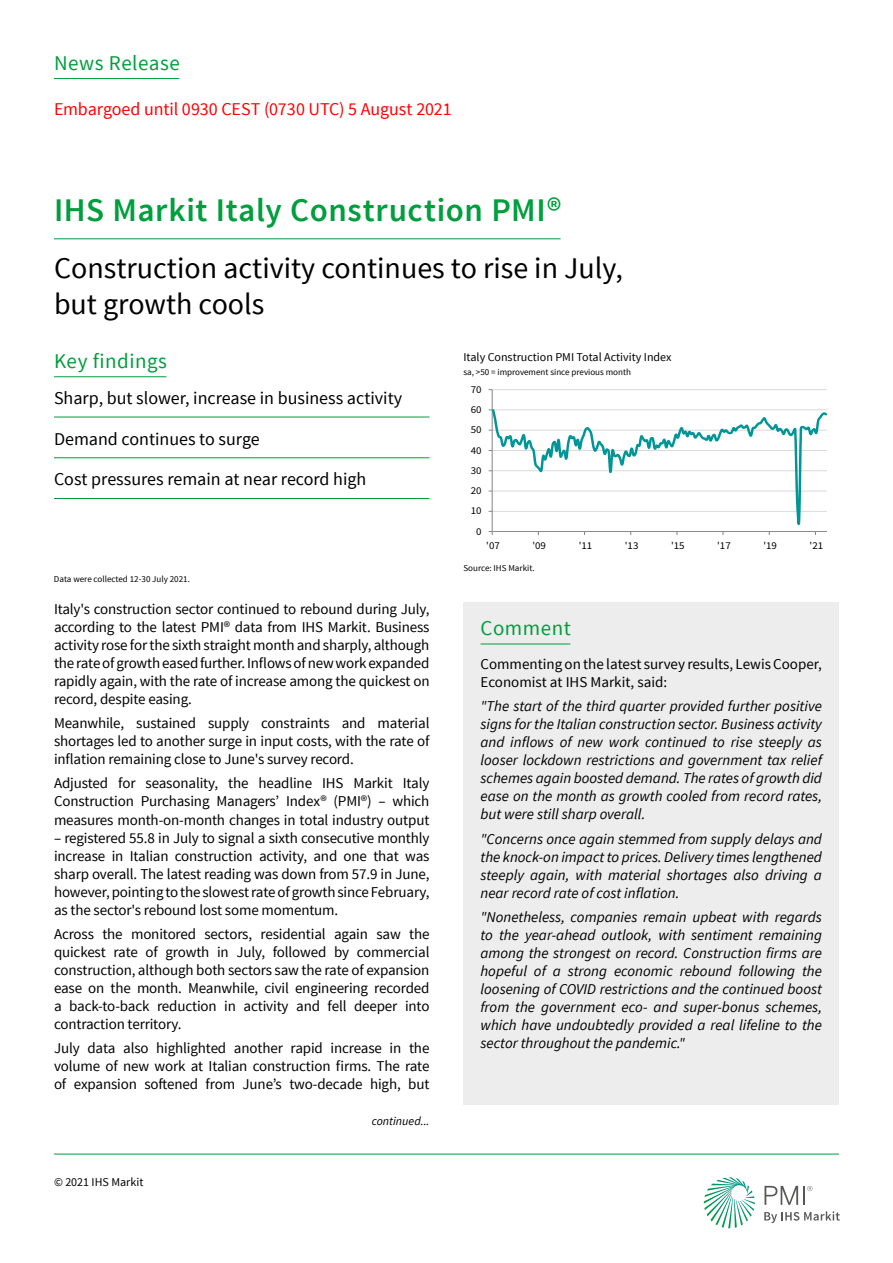
<style>
.page{position:relative;width:893px;height:1263px;background:#fff}
.page>*{position:absolute;margin:0;border:0;box-sizing:border-box;transform-origin:0 0}
.t1{font:600 33px "Source Sans Pro";letter-spacing:.015em;color:#009e3d}
.t2{font:30px/36px "Source Sans Pro";color:#000}
.t3{font:21px "Source Sans Pro";letter-spacing:.025em;color:#009e3d}
.t4{font:18px "Source Sans Pro";color:#000}
.t5{font:18px "Source Sans Pro";letter-spacing:-.005em;color:#f00}
.t6{font:15px/18px "Source Sans Pro";letter-spacing:-.01em;color:#000;text-align:justify}
.t7{font:italic 15px/18px "Source Sans Pro";color:#000;text-align:justify}
.t8{font:12px "Source Sans Pro";color:#000}
.t9{font:italic 12px "Source Sans Pro";color:#000}
.t10{font:10.5px "Source Sans Pro";letter-spacing:-.005em;color:#000;scale:1.04 1}
.t11{font:9px "Source Sans Pro";color:#000}
</style>
<div class="page">
<svg style="left:704px;top:1177px;width:51px;height:51px"></svg>
<svg style="left:764px;top:1211px;width:76px;height:12px"></svg>
<svg style="left:764px;top:1186px;width:48px;height:19px"></svg>
<hr style="left:54px;top:1154px;width:785px;height:1px;background:#009e3d">
<hr style="left:492px;top:389px;width:335px;height:1px;background:#d9d9d9">
<hr style="left:492px;top:390px;width:1px;height:141px;background:#868686">
<svg style="left:489px;top:407px;width:339px;height:128px"></svg>
<hr style="left:54px;top:376px;width:112px;height:1px;background:#009e3d">
<hr style="left:54px;top:78px;width:125px;height:1px;background:#009e3d">
<hr style="left:54px;top:238px;width:507px;height:1px;background:#009e3d">
<hr style="left:54px;top:417px;width:375px;height:1px;background:#009e3d">
<hr style="left:54px;top:457px;width:375px;height:1px;background:#009e3d">
<hr style="left:54px;top:498px;width:375px;height:1px;background:#009e3d">
<div style="left:463px;top:602px;width:376px;height:56px;background:#ededed"></div>
<hr style="left:480px;top:644px;width:90px;height:1px;background:#009e3d">
<div style="left:463px;top:658px;width:376px;height:446px;background:#ededed"></div>
<h3 class="t3" style="left:54px;top:50px;width:127px">News Release</h3>
<p class="t5" style="left:54px;top:98px;width:399px">Embargoed until 0930 CEST (0730 UTC) 5 August 2021</p>
<h1 class="t1" style="left:54px;top:190px;width:509px">IHS Markit Italy Construction PMI®</h1>
<h2 class="t2" style="left:54px;top:250px;width:570px">Construction activity continues to rise in July, but growth cools</h2>
<h3 class="t3" style="left:54px;top:348px;width:114px">Key findings</h3>
<p class="t8" style="left:463px;top:350px;width:209px">Italy Construction PMI Total Activity Index</p>
<p class="t11" style="left:463px;top:366px;width:169px">sa, &gt;50 = improvement since previous month</p>
<p class="t4" style="left:54px;top:387px;width:350px">Sharp, but slower, increase in business activity</p>
<p class="t4" style="left:54px;top:428px;width:207px">Demand continues to surge</p>
<p class="t4" style="left:54px;top:468px;width:314px">Cost pressures remain at near record high</p>
<p class="t11" style="left:54px;top:573px;width:138px">Data were collected 12-30 July 2021.</p>
<p class="t6" style="left:54px;top:600px;width:377px">Italy's construction sector continued to rebound during July, according to the latest PMI® data from IHS Markit. Business activity rose for the sixth straight month and sharply, although the rate of growth eased further. Inflows of new work expanded rapidly again, with the rate of increase among the quickest on record, despite easing.</p>
<p class="t6" style="left:54px;top:714px;width:377px">Meanwhile, sustained supply constraints and material shortages led to another surge in input costs, with the rate of inflation remaining close to June's survey record.</p>
<p class="t6" style="left:54px;top:775px;width:377px">Adjusted for seasonality, the headline IHS Markit Italy Construction Purchasing Managers’ Index® (PMI®) – which measures month-on-month changes in total industry output</p>
<p class="t6" style="left:54px;top:829px;width:377px">– registered 55.8 in July to signal a sixth consecutive monthly increase in Italian construction activity, and one that was sharp overall. The latest reading was down from 57.9 in June, however, pointing to the slowest rate of growth since February, as the sector's rebound lost some momentum.</p>
<p class="t6" style="left:54px;top:925px;width:377px">Across the monitored sectors, residential again saw the quickest rate of growth in July, followed by commercial construction, although both sectors saw the rate of expansion ease on the month. Meanwhile, civil engineering recorded a back-to-back reduction in activity and fell deeper into contraction territory.</p>
<p class="t6" style="left:54px;top:1039px;width:377px">July data also highlighted another rapid increase in the volume of new work at Italian construction firms. The rate of expansion softened from June’s two-decade high, but</p>
<p class="t8" style="left:54px;top:1175px;width:91px">© 2021 IHS Markit</p>
<p class="t9" style="left:372px;top:1113px;width:59px">continued...</p>
<p class="t10" style="left:471px;top:383px;width:12px">70</p>
<p class="t10" style="left:471px;top:403px;width:12px">60</p>
<p class="t10" style="left:471px;top:423px;width:12px">50</p>
<p class="t10" style="left:471px;top:443px;width:12px">40</p>
<p class="t10" style="left:471px;top:464px;width:12px">30</p>
<p class="t10" style="left:471px;top:484px;width:12px">20</p>
<p class="t10" style="left:471px;top:504px;width:12px">10</p>
<p class="t10" style="left:476px;top:525px;width:7px">0</p>
<p class="t10" style="left:486px;top:539px;width:15px">'07</p>
<p class="t10" style="left:532px;top:539px;width:15px">'09</p>
<p class="t10" style="left:579px;top:539px;width:15px">'11</p>
<p class="t10" style="left:625px;top:539px;width:15px">'13</p>
<p class="t10" style="left:671px;top:539px;width:15px">'15</p>
<p class="t10" style="left:717px;top:539px;width:15px">'17</p>
<p class="t10" style="left:763px;top:539px;width:15px">'19</p>
<p class="t10" style="left:810px;top:539px;width:15px">'21</p>
<p class="t11" style="left:463px;top:562px;width:73px">Source: IHS Markit.</p>
<h3 class="t3" style="left:480px;top:615px;width:92px">Comment</h3>
<p class="t6" style="left:480px;top:655px;width:343px">Commenting on the latest survey results, Lewis Cooper,<br>Economist at IHS Markit, said:</p>
<p class="t7" style="left:480px;top:697px;width:343px">"The start of the third quarter provided further positive signs for the Italian construction sector. Business activity and inflows of new work continued to rise steeply as looser lockdown restrictions and government tax relief schemes again boosted demand. The rates of growth did ease on the month as growth cooled from record rates, but were still sharp overall.</p>
<p class="t7" style="left:480px;top:830px;width:343px">"Concerns once again stemmed from supply delays and the knock-on impact to prices. Delivery times lengthened steeply again, with material shortages also driving a near record rate of cost inflation.</p>
<p class="t7" style="left:480px;top:908px;width:343px">"Nonetheless, companies remain upbeat with regards to the year-ahead outlook, with sentiment remaining among the strongest on record. Construction firms are hopeful of a strong economic rebound following the loosening of COVID restrictions and the continued boost from the government eco- and super-bonus schemes, which have undoubtedly provided a real lifeline to the sector throughout the pandemic."</p>
</div>
